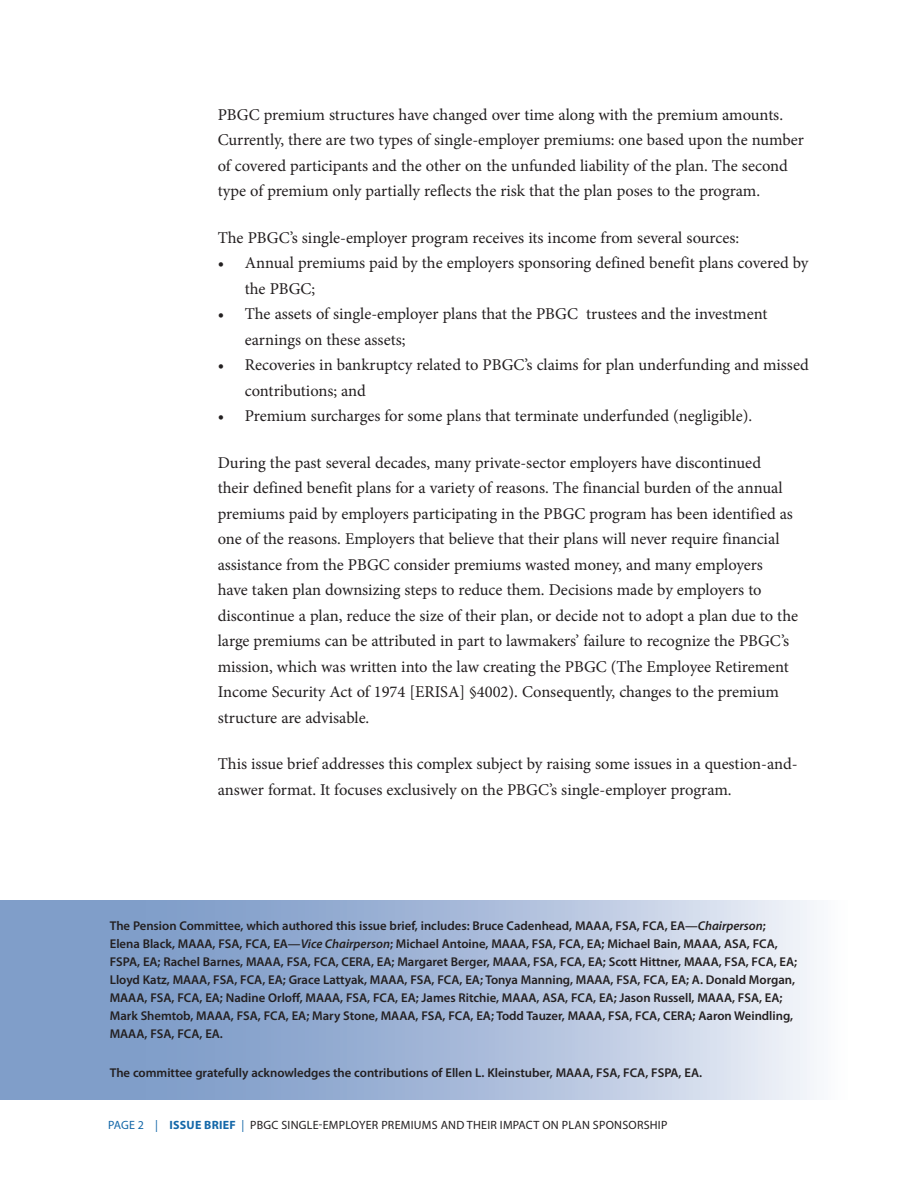
<style>
.page{position:relative;width:918px;height:1188px;background:#fff}
.page>*{position:absolute;margin:0;border:0;box-sizing:border-box;transform-origin:0 0}
.text{font:16.5px/25.5px "Minion Pro";color:#231f20}
.text__no_space_after{font:16.5px "Minion Pro";color:#231f20}
.Committee_names{font:600 12.75px/18px "Myriad Pro";color:#231f20}
.t1{font:12px "Myriad Pro";letter-spacing:.02em;color:#231f20}
.s1{font-style:italic}
.s2{color:#1367a8}
.s3{font-weight:700;color:#1367a8}
</style>
<div class="page">
<svg style="left:0;top:900px;width:814px;height:200px;background:#a6b9d9"></svg>
<p class="text" style="left:218px;top:102px;width:588px">PBGC premium structures have changed over time along with the premium amounts.<br>Currently, there are two types of single-employer premiums: one based upon the number of covered participants and the other on the unfunded liability of the plan. The second type of premium only partially reflects the risk that the plan poses to the program.</p>
<p class="text__no_space_after" style="left:218px;top:227px;width:523px">The PBGC’s single-employer program receives its income from several sources:</p>
<p class="text" style="left:245px;top:251px;width:565px;text-indent:-27px">• Annual premiums paid by the employers sponsoring defined benefit plans covered by the PBGC;</p>
<p class="text" style="left:245px;top:302px;width:524px;text-indent:-27px">• The assets of single-employer plans that the PBGC trustees and the investment earnings on these assets;</p>
<p class="text" style="left:245px;top:353px;width:566px;text-indent:-27px">• Recoveries in bankruptcy related to PBGC’s claims for plan underfunding and missed contributions; and</p>
<p class="text" style="left:218px;top:404px;width:536px">• Premium surcharges for some plans that terminate underfunded (negligible).</p>
<p class="text" style="left:218px;top:450px;width:582px">During the past several decades, many private-sector employers have discontinued<br>their defined benefit plans for a variety of reasons. The financial burden of the annual premiums paid by employers participating in the PBGC program has been identified as one of the reasons. Employers that believe that their plans will never require financial assistance from the PBGC consider premiums wasted money, and many employers<br>have taken plan downsizing steps to reduce them. Decisions made by employers to discontinue a plan, reduce the size of their plan, or decide not to adopt a plan due to the large premiums can be attributed in part to lawmakers’ failure to recognize the PBGC’s mission, which was written into the law creating the PBGC (The Employee Retirement Income Security Act of 1974 [ERISA] §4002). Consequently, changes to the premium structure are advisable.</p>
<p class="text" style="left:218px;top:752px;width:581px">This issue brief addresses this complex subject by raising some issues in a question-and&shy;answer format. It focuses exclusively on the PBGC’s single-employer program.</p>
<p class="Committee_names" style="left:110px;top:916px;width:689px">The Pension Committee, which authored this issue brief, includes: Bruce Cadenhead, MAAA, FSA, FCA, EA—<span class="s1">Chairperson</span>; Elena Black, MAAA, FSA, FCA, EA—<span class="s1">Vice Chairperson</span>; Michael Antoine, MAAA, FSA, FCA, EA; Michael Bain, MAAA, ASA, FCA, FSPA, EA; Rachel Barnes, MAAA, FSA, FCA, CERA, EA; Margaret Berger, MAAA, FSA, FCA, EA; Scott Hittner, MAAA, FSA, FCA, EA; Lloyd Katz, MAAA, FSA, FCA, EA; Grace Lattyak, MAAA, FSA, FCA, EA; Tonya Manning, MAAA, FSA, FCA, EA; A. Donald Morgan, MAAA, FSA, FCA, EA; Nadine Orloff, MAAA, FSA, FCA, EA; James Ritchie, MAAA, ASA, FCA, EA; Jason Russell, MAAA, FSA, EA; Mark Shemtob, MAAA, FSA, FCA, EA; Mary Stone, MAAA, FSA, FCA, EA; Todd Tauzer, MAAA, FSA, FCA, CERA; Aaron Weindling, MAAA, FSA, FCA, EA.</p>
<p class="Committee_names" style="left:110px;top:1063px;width:594px">The committee gratefully acknowledges the contributions of Ellen L. Kleinstuber, MAAA, FSA, FCA, FSPA, EA.</p>
<p class="t1" style="left:108px;top:1118px;width:561px"><span class="s2">PAGE 2 |</span> <span class="s3">ISSUE BRIEF</span> <span class="s2">|</span> PBGC SINGLE-EMPLOYER PREMIUMS AND THEIR IMPACT ON PLAN SPONSORSHIP</p>
</div>
